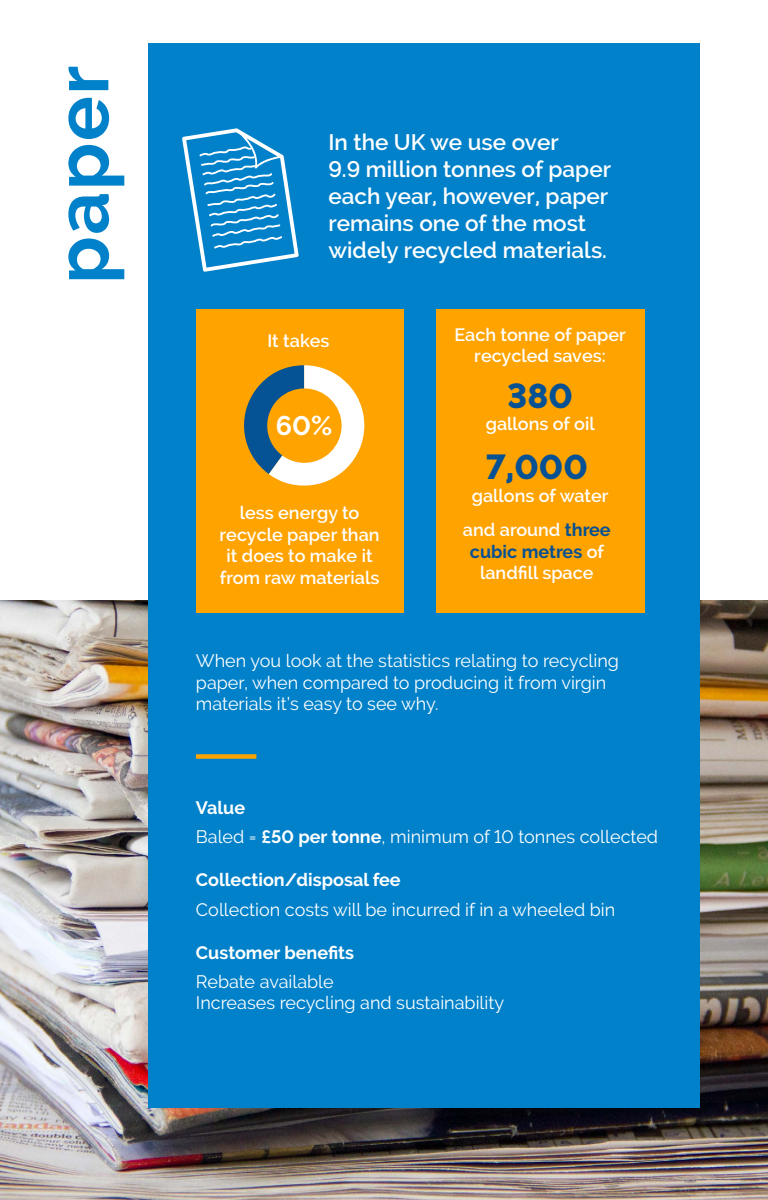
<style>
.page{position:relative;width:768px;height:1200px;background:#fff}
.page>*{position:absolute;margin:0;border:0;box-sizing:border-box;transform-origin:0 0}
.t1{font:700 75px "Raleway";letter-spacing:.02em;color:#0081c9}
.t2{font:800 34.5px "Raleway";color:#055193}
.t3{font:700 27px "Raleway";color:#fff}
.t4{font:600 22.5px/27px "Raleway";color:#fff}
.t5{font:18px/21.6px "Raleway";color:#fff}
.t6{font:600 18px/21.6px "Raleway";color:#fff;text-align:center}
.t7{font:700 18px "Raleway";color:#fff}
.s1{font-weight:700;color:#055193}
.s2{font-weight:700}
</style>
<div class="page">
<img style="left:0;top:601px;width:768px;height:599px">
<div style="left:148px;top:44px;width:552px;height:1064px;background:#0081c9"></div>
<svg style="left:182px;top:128px;width:117px;height:144px"></svg>
<div style="left:196px;top:309px;width:208px;height:304px;background:#ffa300"></div>
<div style="left:436px;top:309px;width:208px;height:304px;background:#ffa300"></div>
<div style="left:196px;top:754px;width:60px;height:5px;background:#ffa300"></div>
<svg style="left:244px;top:365px;width:120px;height:121px"></svg>
<h1 class="t1" style="left:39px;top:284px;width:220px;rotate:-90deg">paper</h1>
<p class="t4" style="left:329px;top:128px;width:284px">In the UK we use over<br>9.9 million tonnes of paper each year, however, paper remains one of the most widely recycled materials.</p>
<p class="t6" style="left:268px;top:330px;width:64px">It takes</p>
<p class="t6" style="left:454px;top:324px;width:173px">Each tonne of paper recycled saves:</p>
<h2 class="t2" style="left:507px;top:377px;width:67px">380</h2>
<h3 class="t3" style="left:276px;top:410px;width:58px">60%</h3>
<p class="t6" style="left:486px;top:413px;width:111px">gallons of oil</p>
<p class="t6" style="left:220px;top:502px;width:162px">less energy to recycle paper than it does to make it from raw materials</p>
<h2 class="t2" style="left:486px;top:447px;width:103px">7,000</h2>
<p class="t6" style="left:472px;top:485px;width:138px">gallons of water</p>
<p class="t6" style="left:463px;top:519px;width:149px">and around <span class="s1">three cubic metres</span> of landfill space</p>
<p class="t5" style="left:196px;top:650px;width:425px">When you look at the statistics relating to recycling paper, when compared to producing it from virgin materials it’s easy to see why.</p>
<p class="t5" style="left:196px;top:793px;width:464px;line-height:29.1px"><span class="s2">Value<br></span>Baled = <span class="s2">£50 per tonne</span>, minimum of 10 tonnes collected</p>
<p class="t7" style="left:196px;top:870px;width:206px">Collection/disposal fee</p>
<p class="t5" style="left:196px;top:898px;width:421px">Collection costs will be incurred if in a wheeled bin</p>
<p class="t7" style="left:196px;top:942px;width:160px">Customer benefits</p>
<p class="t5" style="left:196px;top:971px;width:310px">Rebate available<br>Increases recycling and sustainability</p>
</div>
